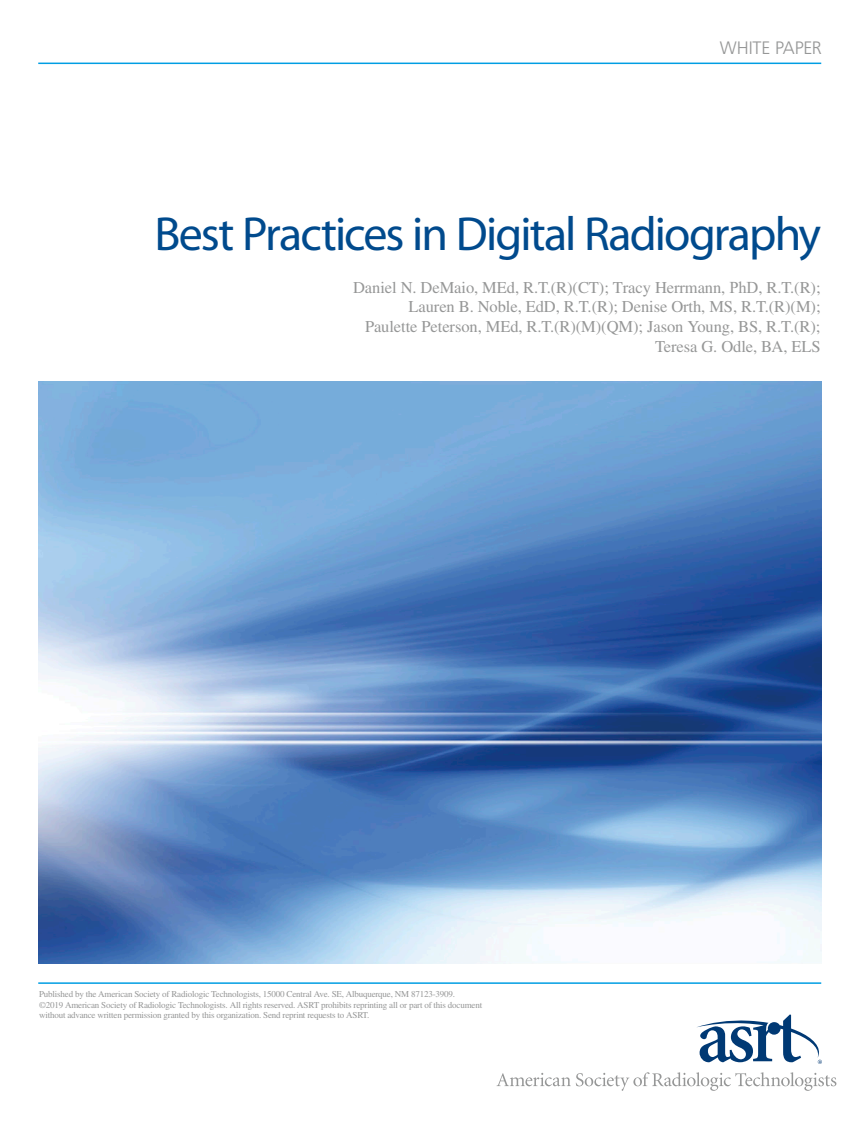
<style>
.page{position:relative;width:864px;height:1134px;background:#fff}
.page>*{position:absolute;margin:0;border:0;box-sizing:border-box;transform-origin:0 0}
.t1{font:48px "Myriad Pro";letter-spacing:-.04em;color:#004a8d}
.t2{font:300 18px "Frutiger";letter-spacing:-.005em;color:#969797}
.t3{font:16.5px/19.8px "Times";letter-spacing:-.005em;color:#969797;text-align:right}
.t4{font:9px/10.8px "Times";letter-spacing:-.02em;color:#969797}
.s1{font-family:"Times New Roman"}
</style>
<div class="page">
<img style="left:38px;top:381px;width:783px;height:582px">
<hr style="left:38px;top:982px;width:783px;height:2px;background:#009ee3">
<hr style="left:38px;top:63px;width:783px;height:1px;background:#009ee3">
<svg style="left:697px;top:1014px;width:125px;height:50px"></svg>
<svg style="left:497px;top:1072px;width:339px;height:19px"></svg>
<h2 class="t2" style="left:720px;top:38px;width:104px">WHITE PAPER</h2>
<h1 class="t1" style="left:154px;top:204px;width:668px">Best Practices in Digital Radiography</h1>
<h3 class="t3" style="left:353px;top:277px;width:469px">Daniel N. DeMaio, MEd, R.T.(R)(CT); Tracy Herrmann, <span class="s1">PhD</span>, R.T.(R); Lauren B. Noble, EdD, R.T.(R); Denise Orth, MS, R.T.(R)(M); Paulette Peterson, MEd, R.T.(R)(M)(QM); Jason Young, BS, R.T.(R); Teresa G. Odle, BA, ELS</h3>
<p class="t4" style="left:39px;top:988px;width:445px">Published by the American Society of Radiologic Technologists, 15000 Central Ave. SE, Albuquerque, NM 87123-3909.<br>©2019 American Society of Radiologic Technologists. All rights reserved. ASRT prohibits reprinting all or part of this document without advance written permission granted by this organization. Send reprint requests to ASRT.</p>
</div>
